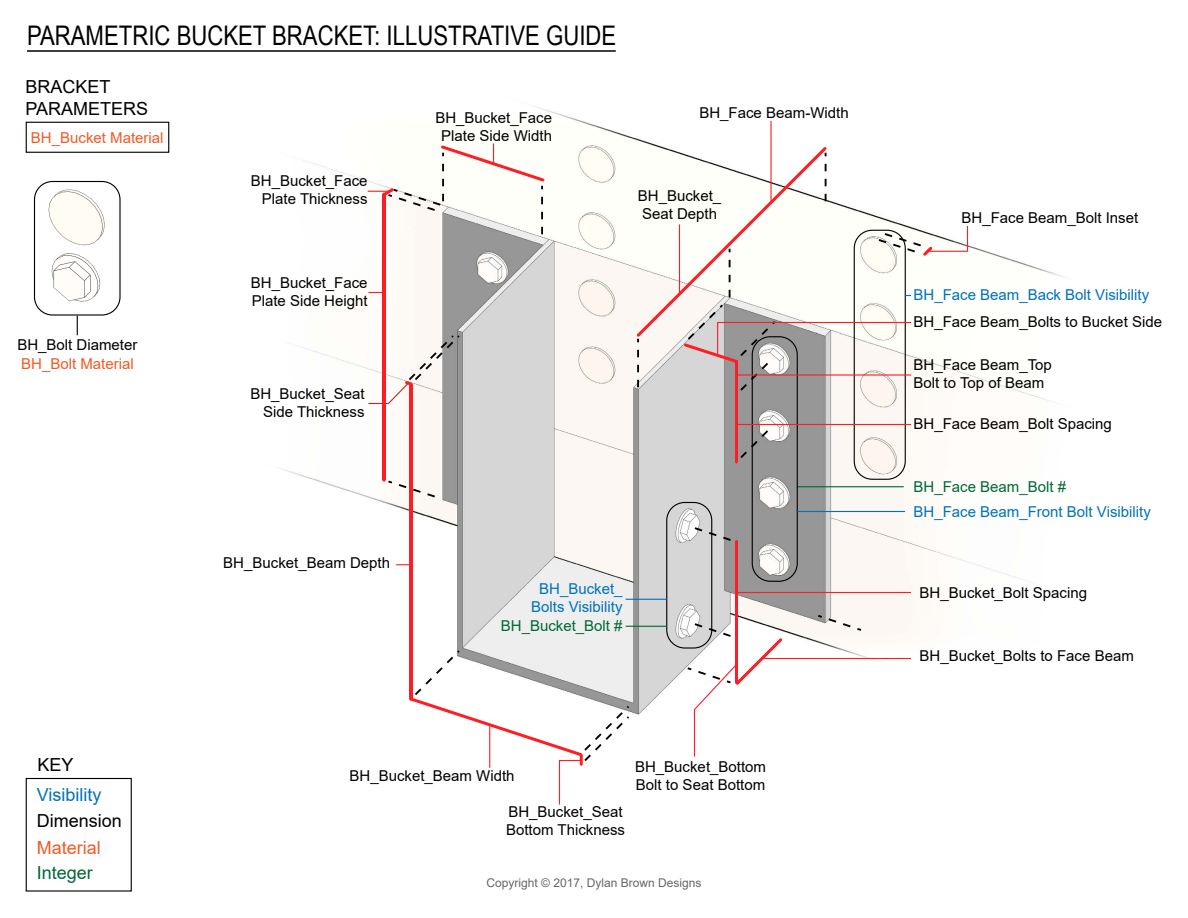
<style>
.page{position:relative;width:1188px;height:918px;background:#fff}
.page>*{position:absolute;margin:0;border:0;box-sizing:border-box;transform-origin:0 0}
.t1{font:27px "Arial Narrow";color:#000}
.t2{font:18px/21.6px "Arial";color:#000}
.t3{font:18px "Arial";color:#0071bc}
.t4{font:18px "Arial";color:#f15a24}
.t5{font:18px "Arial";color:#006837}
.t6{font:15px/18px "Arial";color:#000}
.t7{font:15px "Arial";color:#0071bc}
.t8{font:15px "Arial";color:#f15a24}
.t9{font:15px "Arial";color:#006837}
.t10{font:12px "Arial";color:#666}
</style>
<div class="page">
<img style="left:92px;top:105px;width:971px;height:673px">
<img style="left:33px;top:182px;width:97px;height:129px">
<svg style="left:369px;top:292px;width:13px;height:1px"></svg>
<svg style="left:397px;top:564px;width:13px;height:1px"></svg>
<hr style="left:797px;top:486px;width:107px;height:1px;background:#006837">
<div style="left:752px;top:336px;width:46px;height:246px;border:1px solid #000;border-radius:18px"></div>
<div style="left:854px;top:230px;width:52px;height:250px;border:1px solid #000;border-radius:18px"></div>
<div style="left:666px;top:502px;width:46px;height:147px;border:1px solid #000;border-radius:18px"></div>
<svg style="left:692px;top:526px;width:41px;height:16px"></svg>
<svg style="left:816px;top:613px;width:47px;height:19px"></svg>
<svg style="left:386px;top:479px;width:51px;height:20px"></svg>
<hr style="left:382px;top:194px;width:4px;height:286px;background:#ff1d25">
<hr style="left:410px;top:385px;width:2px;height:314px;background:#ff1d25">
<svg style="left:738px;top:427px;width:33px;height:33px"></svg>
<hr style="left:735px;top:362px;width:3px;height:100px;background:#ff1d25">
<hr style="left:735px;top:542px;width:3px;height:140px;background:#ff1d25">
<svg style="left:685px;top:622px;width:100px;height:135px"></svg>
<hr style="left:736px;top:592px;width:174px;height:1px;background:#ff1d25">
<hr style="left:762px;top:658px;width:148px;height:1px;background:#ff1d25">
<hr style="left:736px;top:424px;width:174px;height:1px;background:#ff1d25">
<svg style="left:77px;top:316px;width:1px;height:19px"></svg>
<div style="left:34px;top:181px;width:87px;height:135px;border:1px solid #000;border-radius:18px"></div>
<hr style="left:27px;top:50px;width:589px;height:2px;background:#000">
<hr style="left:626px;top:626px;width:40px;height:1px;background:#006837">
<hr style="left:626px;top:599px;width:40px;height:1px;background:#0071bc">
<hr style="left:798px;top:511px;width:106px;height:1px;background:#0071bc">
<svg style="left:368px;top:143px;width:179px;height:91px"></svg>
<svg style="left:407px;top:648px;width:224px;height:157px"></svg>
<hr style="left:770px;top:122px;width:2px;height:80px;background:#ff1d25">
<svg style="left:368px;top:333px;width:94px;height:72px"></svg>
<svg style="left:634px;top:144px;width:335px;height:249px"></svg>
<div style="left:26px;top:778px;width:106px;height:114px;border:1px solid #000"></div>
<div style="left:26px;top:122px;width:143px;height:31px;border:1px solid #000"></div>
<h1 class="t1" style="left:27px;top:16px;width:591px">PARAMETRIC BUCKET BRACKET: ILLUSTRATIVE GUIDE</h1>
<p class="t2" style="left:26px;top:76px;width:124px">BRACKET<br>PARAMETERS</p>
<p class="t8" style="left:31px;top:127px;width:134px">BH_Bucket Material</p>
<p class="t6" style="left:17px;top:335px;width:122px">BH_Bolt Diameter</p>
<p class="t8" style="left:21px;top:354px;width:114px">BH_Bolt Material</p>
<p class="t6" style="left:251px;top:172px;width:118px;text-align:right">BH_Bucket_Face<br>Plate Thickness</p>
<p class="t6" style="left:251px;top:274px;width:118px">BH_Bucket_Face<br>Plate Side Height</p>
<p class="t6" style="left:250px;top:385px;width:116px;text-align:right">BH_Bucket_Seat<br>Side Thickness</p>
<p class="t6" style="left:435px;top:109px;width:118px;text-align:center">BH_Bucket_Face<br>Plate Side Width</p>
<p class="t6" style="left:699px;top:104px;width:151px">BH_Face Beam-Width</p>
<p class="t6" style="left:638px;top:187px;width:85px">BH_Bucket_<br>Seat Depth</p>
<p class="t6" style="left:223px;top:554px;width:168px">BH_Bucket_Beam Depth</p>
<p class="t6" style="left:962px;top:209px;width:178px">BH_Face Beam_Bolt Inset</p>
<p class="t7" style="left:914px;top:284px;width:237px">BH_Face Beam_Back Bolt Visibility</p>
<p class="t6" style="left:914px;top:313px;width:250px">BH_Face Beam_Bolts to Bucket Side</p>
<p class="t6" style="left:914px;top:356px;width:140px">BH_Face Beam_Top<br>Bolt to Top of Beam</p>
<p class="t6" style="left:914px;top:415px;width:200px">BH_Face Beam_Bolt Spacing</p>
<p class="t9" style="left:914px;top:476px;width:154px">BH_Face Beam_Bolt #</p>
<p class="t7" style="left:914px;top:502px;width:239px">BH_Face Beam_Front Bolt Visibility</p>
<p class="t2" style="left:38px;top:753px;width:38px">KEY</p>
<p class="t3" style="left:37px;top:782px;width:66px">Visibility</p>
<p class="t2" style="left:37px;top:809px;width:87px">Dimension</p>
<p class="t4" style="left:37px;top:835px;width:66px">Material</p>
<p class="t5" style="left:37px;top:860px;width:58px">Integer</p>
<p class="t7" style="left:539px;top:578px;width:85px">BH_Bucket_</p>
<p class="t6" style="left:920px;top:584px;width:169px">BH_Bucket_Bolt Spacing</p>
<p class="t7" style="left:531px;top:596px;width:93px">Bolts Visibility</p>
<p class="t9" style="left:501px;top:616px;width:123px">BH_Bucket_Bolt #</p>
<p class="t6" style="left:920px;top:647px;width:216px">BH_Bucket_Bolts to Face Beam</p>
<p class="t6" style="left:350px;top:767px;width:167px">BH_Bucket_Beam Width</p>
<p class="t6" style="left:506px;top:803px;width:120px">BH_Bucket_Seat<br>Bottom Thickness</p>
<p class="t6" style="left:635px;top:758px;width:132px">BH_Bucket_Bottom<br>Bolt to Seat Bottom</p>
<p class="t10" style="left:487px;top:875px;width:216px">Copyright © 2017, Dylan Brown Designs</p>
</div>
